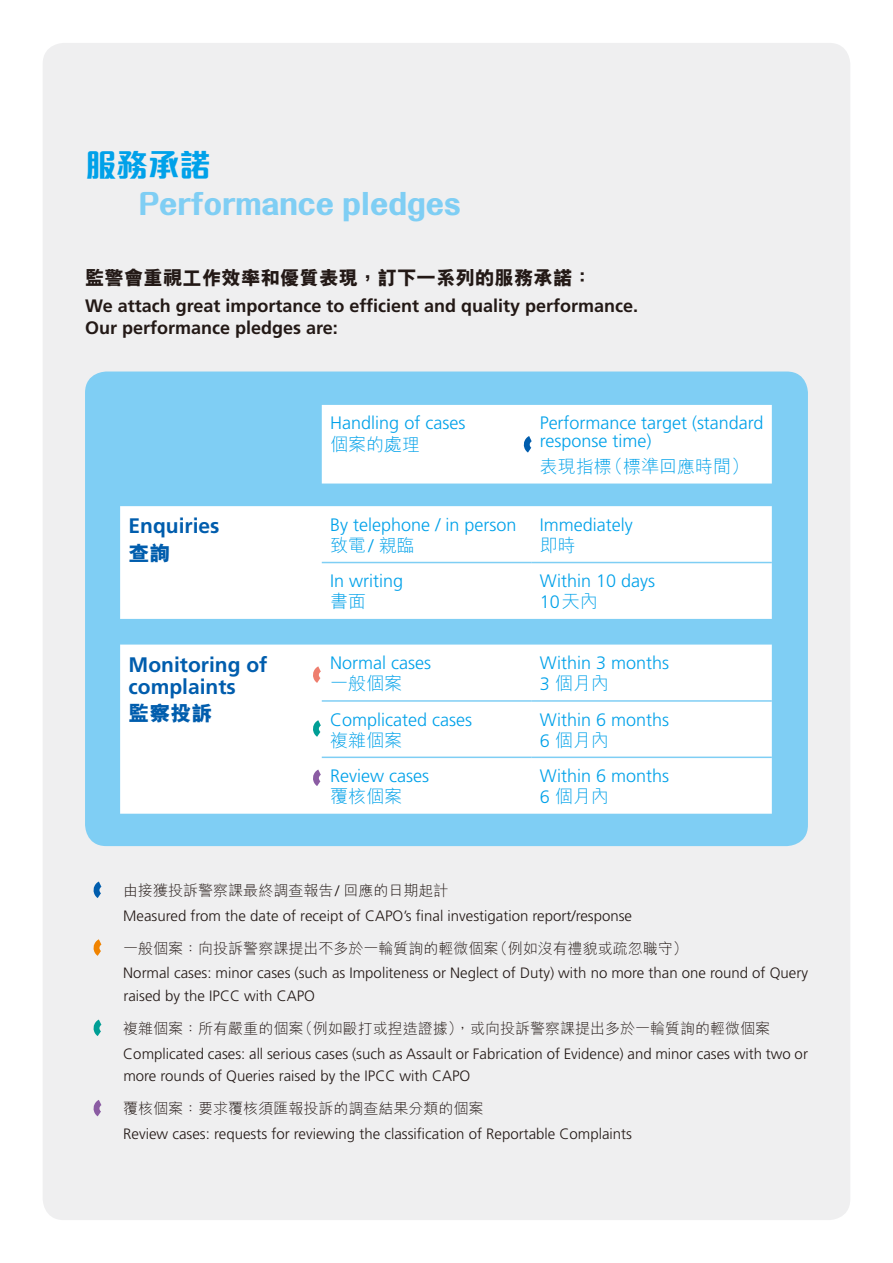
<style>
.page{position:relative;width:893px;height:1263px;background:#fff}
.page>*{position:absolute;margin:0;border:0;box-sizing:border-box;transform-origin:0 0}
.t1{font:800 31.5px "M Elle HK";color:#7fcef4}
.t2{font:800 31.5px "M Elle HK";color:#00a1e9}
.t3{font:700 21px/22.5px "Frutiger LT Std";color:#005dad}
.t4{font:800 21px "M Hei HK";color:#005dad}
.t5{font:800 19.5px "M Hei HK";color:#231916}
.t6{font:300 18px/18px "Frutiger LT Std";color:#00a1e9}
.t7{font:700 18px/22.5px "Frutiger LT Std";color:#231916}
.t8{font:300 18px "M Hei HK";color:#00a1e9}
.t9{font:300 15px/22.5px "Frutiger LT Std";color:#231916}
.t10{font:300 15px "M Hei HK";color:#231916}
.s1{font-family:"Frutiger LT Std"}
.s2{font-family:"M Hei HK"}
</style>
<div class="page">
<div style="left:43px;top:43px;width:807px;height:1177px;background:#efeff0;border-radius:21px"></div>
<div style="left:85px;top:371px;width:723px;height:475px;background:#7fcef4;border-radius:21px"></div>
<svg style="left:93px;top:881px;width:8px;height:17px"></svg>
<svg style="left:93px;top:939px;width:8px;height:17px"></svg>
<svg style="left:93px;top:1019px;width:8px;height:17px"></svg>
<svg style="left:93px;top:1100px;width:8px;height:16px"></svg>
<svg style="left:120px;top:405px;width:652px;height:409px;fill:#fff"></svg>
<hr style="left:322px;top:562px;width:209px;height:1px;background:#7fcef4">
<hr style="left:531px;top:562px;width:241px;height:1px;background:#7fcef4">
<hr style="left:322px;top:700px;width:209px;height:2px;background:#7fcef4">
<hr style="left:531px;top:700px;width:241px;height:2px;background:#7fcef4">
<hr style="left:322px;top:756px;width:209px;height:2px;background:#7fcef4">
<hr style="left:531px;top:756px;width:241px;height:2px;background:#7fcef4">
<svg style="left:312px;top:666px;width:9px;height:17px"></svg>
<svg style="left:312px;top:720px;width:9px;height:17px"></svg>
<svg style="left:312px;top:769px;width:9px;height:17px"></svg>
<svg style="left:523px;top:436px;width:9px;height:17px"></svg>
<h1 class="t2" style="left:85px;top:150px;width:127px">服務承諾</h1>
<h1 class="t1" style="left:139px;top:187px;width:323px">Performance pledges</h1>
<h3 class="t5" style="left:85px;top:268px;width:508px">監警會重視工作效率和優質表現，訂下一系列的服務承諾：</h3>
<p class="t7" style="left:85px;top:294px;width:555px">We attach great importance to efficient and quality performance.<br>Our performance pledges are:</p>
<h2 class="t3" style="left:129px;top:515px;width:93px">Enquiries</h2>
<h2 class="t4" style="left:129px;top:542px;width:43px">查詢</h2>
<h2 class="t3" style="left:129px;top:653px;width:140px">Monitoring of complaints</h2>
<h2 class="t4" style="left:129px;top:703px;width:85px">監察投訴</h2>
<p class="t6" style="left:330px;top:414px;width:137px">Handling of cases</p>
<p class="t8" style="left:330px;top:435px;width:91px">個案的處理</p>
<p class="t6" style="left:540px;top:414px;width:225px">Performance target (standard response time)</p>
<p class="t8" style="left:540px;top:457px;width:211px">表現指標（標準回應時間）</p>
<p class="t6" style="left:330px;top:516px;width:188px">By telephone / in person</p>
<p class="t8" style="left:330px;top:536px;width:86px">致電<span class="s1">/</span> 親臨</p>
<p class="t6" style="left:540px;top:516px;width:94px">Immediately</p>
<p class="t8" style="left:540px;top:536px;width:37px">即時</p>
<p class="t6" style="left:330px;top:572px;width:75px">In writing</p>
<p class="t8" style="left:330px;top:592px;width:37px">書面</p>
<p class="t6" style="left:540px;top:571px;width:117px;line-height:21px">Within 10 days<br>10<span class="s2">天內</span></p>
<p class="t6" style="left:330px;top:654px;width:102px">Normal cases</p>
<p class="t8" style="left:330px;top:674px;width:73px">一般個案</p>
<p class="t6" style="left:540px;top:654px;width:131px">Within 3 months</p>
<p class="t8" style="left:540px;top:674px;width:71px"><span class="s1">3</span> 個月內</p>
<p class="t6" style="left:330px;top:711px;width:144px">Complicated cases</p>
<p class="t8" style="left:330px;top:731px;width:73px">複雜個案</p>
<p class="t6" style="left:540px;top:711px;width:131px">Within 6 months</p>
<p class="t8" style="left:540px;top:731px;width:71px"><span class="s1">6</span> 個月內</p>
<p class="t6" style="left:330px;top:767px;width:101px">Review cases</p>
<p class="t8" style="left:330px;top:787px;width:73px">覆核個案</p>
<p class="t6" style="left:540px;top:767px;width:131px">Within 6 months</p>
<p class="t8" style="left:540px;top:787px;width:71px"><span class="s1">6</span> 個月內</p>
<p class="t10" style="left:123px;top:883px;width:327px">由接獲投訴警察課最終調查報告<span class="s1">/</span> 回應的日期起計</p>
<p class="t9" style="left:123px;top:904px;width:510px">Measured from the date of receipt of CAPO’s final investigation report/response</p>
<p class="t10" style="left:123px;top:941px;width:566px">一般個案：向投訴警察課提出不多於一輪質詢的輕微個案（例如沒有禮貌或疏忽職守）</p>
<p class="t9" style="left:123px;top:962px;width:686px">Normal cases: minor cases (such as Impoliteness or Neglect of Duty) with no more than one round of Query raised by the IPCC with CAPO</p>
<p class="t10" style="left:123px;top:1021px;width:648px">複雜個案：所有嚴重的個案（例如毆打或揑造證據），或向投訴警察課提出多於一輪質詢的輕微個案</p>
<p class="t9" style="left:123px;top:1042px;width:686px">Complicated cases: all serious cases (such as Assault or Fabrication of Evidence) and minor cases with two or more rounds of Queries raised by the IPCC with CAPO</p>
<p class="t10" style="left:123px;top:1101px;width:361px">覆核個案：要求覆核須匯報投訴的調查結果分類的個案</p>
<p class="t9" style="left:123px;top:1123px;width:510px">Review cases: requests for reviewing the classification of Reportable Complaints</p>
</div>
